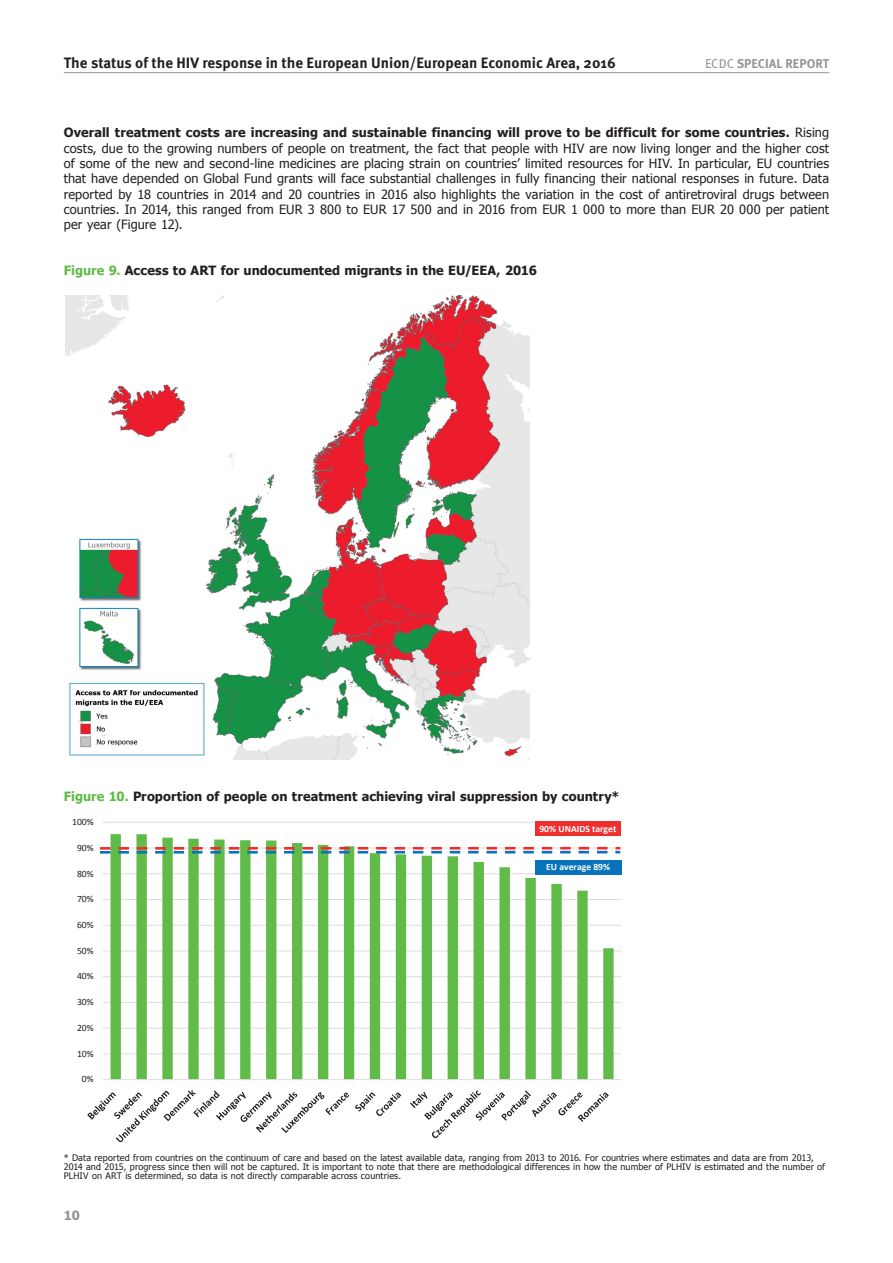
<style>
.page{position:relative;width:893px;height:1263px;background:#fff}
.page>*{position:absolute;margin:0;border:0;box-sizing:border-box;transform-origin:0 0}
.t1{font:700 15px "Meta Pro";color:#231f20}
.t2{font:12.75px/15.3px "Tahoma";letter-spacing:.005em;color:#231f20;text-align:justify}
.t3{font:700 12.75px "Tahoma";letter-spacing:.005em;color:#231f20}
.t4{font:700 12.75px "Meta Pro";color:#939598}
.t5{font:700 12.75px "Tahoma";color:#939598}
.t6{font:9.6px "Calibri";color:#231f20}
.t7{font:700 9.6px "Calibri";color:#fff}
.t8{font:9px/9px "Tahoma";letter-spacing:.02em;color:#231f20}
.s1{font-weight:400}
.s2{font-weight:700}
.s3{color:#60bb46}
</style>
<div class="page">
<hr style="left:64px;top:72px;width:765px;height:1px;background:#939598">
<img style="left:66px;top:295px;width:463px;height:464px">
<hr style="left:103px;top:1053px;width:518px;height:1px;background:#dcdddf">
<hr style="left:103px;top:1028px;width:518px;height:1px;background:#dcdddf">
<hr style="left:103px;top:1002px;width:518px;height:1px;background:#dcdddf">
<hr style="left:103px;top:976px;width:518px;height:1px;background:#dcdddf">
<hr style="left:103px;top:950px;width:518px;height:1px;background:#dcdddf">
<hr style="left:103px;top:925px;width:518px;height:1px;background:#dcdddf">
<hr style="left:103px;top:899px;width:518px;height:1px;background:#dcdddf">
<hr style="left:103px;top:873px;width:518px;height:1px;background:#dcdddf">
<hr style="left:103px;top:848px;width:518px;height:1px;background:#dcdddf">
<hr style="left:103px;top:822px;width:518px;height:1px;background:#dcdddf">
<svg style="left:111px;top:834px;width:503px;height:245px"></svg>
<hr style="left:103px;top:1079px;width:518px;height:1px;background:#dcdddf">
<svg style="left:87px;top:1090px;width:262px;height:52px"></svg>
<svg style="left:355px;top:1092px;width:46px;height:24px"></svg>
<svg style="left:410px;top:1090px;width:199px;height:48px"></svg>
<div style="left:535px;top:822px;width:86px;height:14px;background:#ee2f2d"></div>
<div style="left:535px;top:860px;width:87px;height:14px;background:#0873bb"></div>
<svg style="left:100px;top:847px;width:520px;height:7px"></svg>
<p class="t1" style="left:64px;top:53px;width:553px">The status of the HIV response in the European Union/European Economic Area, 2016</p>
<p class="t4" style="left:705px;top:56px;width:126px"><span class="s1">ECDC</span> SPECIAL REPORT</p>
<p class="t2" style="left:64px;top:124px;width:767px"><span class="s2">Overall treatment costs are increasing and sustainable financing will prove to be difficult for some countries.</span> Rising costs, due to the growing numbers of people on treatment, the fact that people with HIV are now living longer and the higher cost of some of the new and second-line medicines are placing strain on countries’ limited resources for HIV. In particular, EU countries that have depended on Global Fund grants will face substantial challenges in fully financing their national responses in future. Data reported by 18 countries in 2014 and 20 countries in 2016 also highlights the variation in the cost of antiretroviral drugs between countries. In 2014, this ranged from EUR 3 800 to EUR 17 500 and in 2016 from EUR 1 000 to more than EUR 20 000 per patient per year (Figure 12).</p>
<p class="t3" style="left:64px;top:262px;width:475px"><span class="s3">Figure 9.</span> Access to ART for undocumented migrants in the EU/EEA, 2016</p>
<p class="t3" style="left:64px;top:787px;width:557px"><span class="s3">Figure 10.</span> Proportion of people on treatment achieving viral suppression by country*</p>
<p class="t6" style="left:72px;top:816px;width:23px">100%</p>
<p class="t6" style="left:77px;top:841px;width:18px">90%</p>
<p class="t6" style="left:77px;top:867px;width:18px">80%</p>
<p class="t6" style="left:77px;top:893px;width:18px">70%</p>
<p class="t6" style="left:77px;top:919px;width:18px">60%</p>
<p class="t6" style="left:77px;top:944px;width:18px">50%</p>
<p class="t6" style="left:77px;top:970px;width:18px">40%</p>
<p class="t6" style="left:77px;top:996px;width:18px">30%</p>
<p class="t6" style="left:77px;top:1022px;width:18px">20%</p>
<p class="t6" style="left:77px;top:1047px;width:18px">10%</p>
<p class="t6" style="left:82px;top:1073px;width:13px">0%</p>
<p class="t7" style="left:539px;top:823px;width:79px">90% UNAIDS target</p>
<p class="t7" style="left:546px;top:861px;width:65px">EU average 89%</p>
<p class="t8" style="left:64px;top:1153px;width:763px">* Data reported from countries on the continuum of care and based on the latest available data, ranging from 2013 to 2016. For countries where estimates and data are from 2013,<br>2014 and 2015, progress since then will not be captured. It is important to note that there are methodological differences in how the number of PLHIV is estimated and the number of<br>PLHIV on ART is determined, so data is not directly comparable across countries.</p>
<p class="t5" style="left:64px;top:1207px;width:18px">10</p>
</div>
